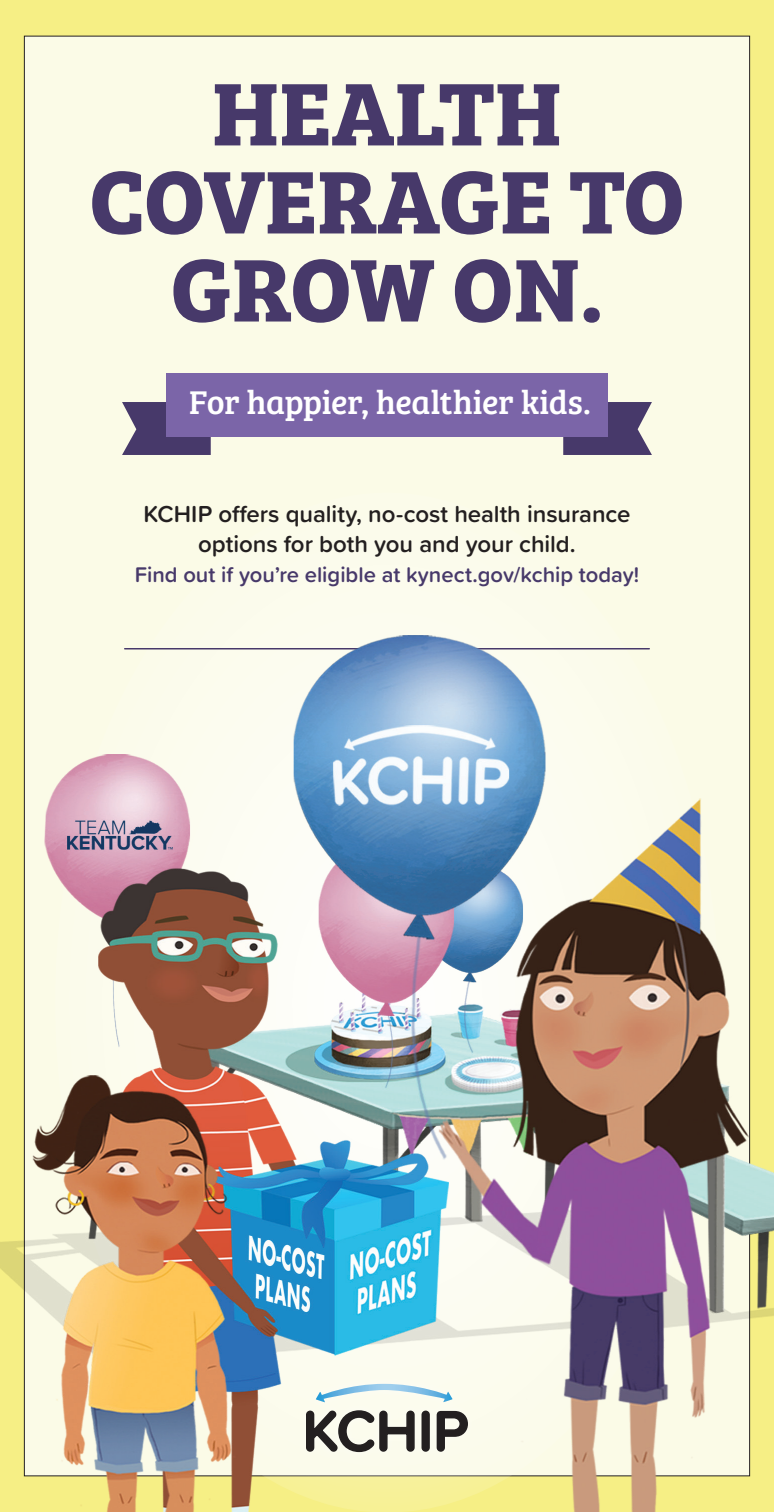
<style>
.page{position:relative;width:774px;height:1512px;background:#f6ef85}
.page>*{position:absolute;margin:0;border:0;box-sizing:border-box;transform-origin:0 0}
.t1{font:700 92px/88px "Bree Serif";color:#47396a;text-align:center}
.t2{font:34px "Bree Serif";letter-spacing:-.01em;color:#fff}
.t3{font:600 24px/30px "Proxima Soft";letter-spacing:-.005em;color:#231f20;text-align:center}
.t4{font:600 22px "Proxima Soft";color:#47396a}
</style>
<div class="page">
<div style="left:24px;top:36px;width:726px;height:1440px;background:#fbfbe7"></div>
<div style="left:55px;top:493px;width:664px;height:1019px;background:#fbfbeb;border-radius:50%"></div>
<svg style="left:122px;top:402px;width:89px;height:53px;background:#5d517a"></svg>
<svg style="left:563px;top:402px;width:89px;height:53px;background:#5d517a"></svg>
<div style="left:166px;top:373px;width:442px;height:63px;background:#7b65a8"></div>
<img style="left:0;top:614px;width:774px;height:898px">
<h1 class="t1" style="left:89px;top:63px;width:597px">HEALTH<br>COVERAGE TO<br>GROW ON.</h1>
<h2 class="t2" style="left:189px;top:377px;width:404px">For happier, healthier kids.</h2>
<p class="t3" style="left:143px;top:498px;width:489px">KCHIP offers quality, no-cost health insurance options for both you and your child.</p>
<p class="t4" style="left:135px;top:558px;width:506px">Find out if you’re eligible at kynect.gov/kchip today!</p>
</div>
